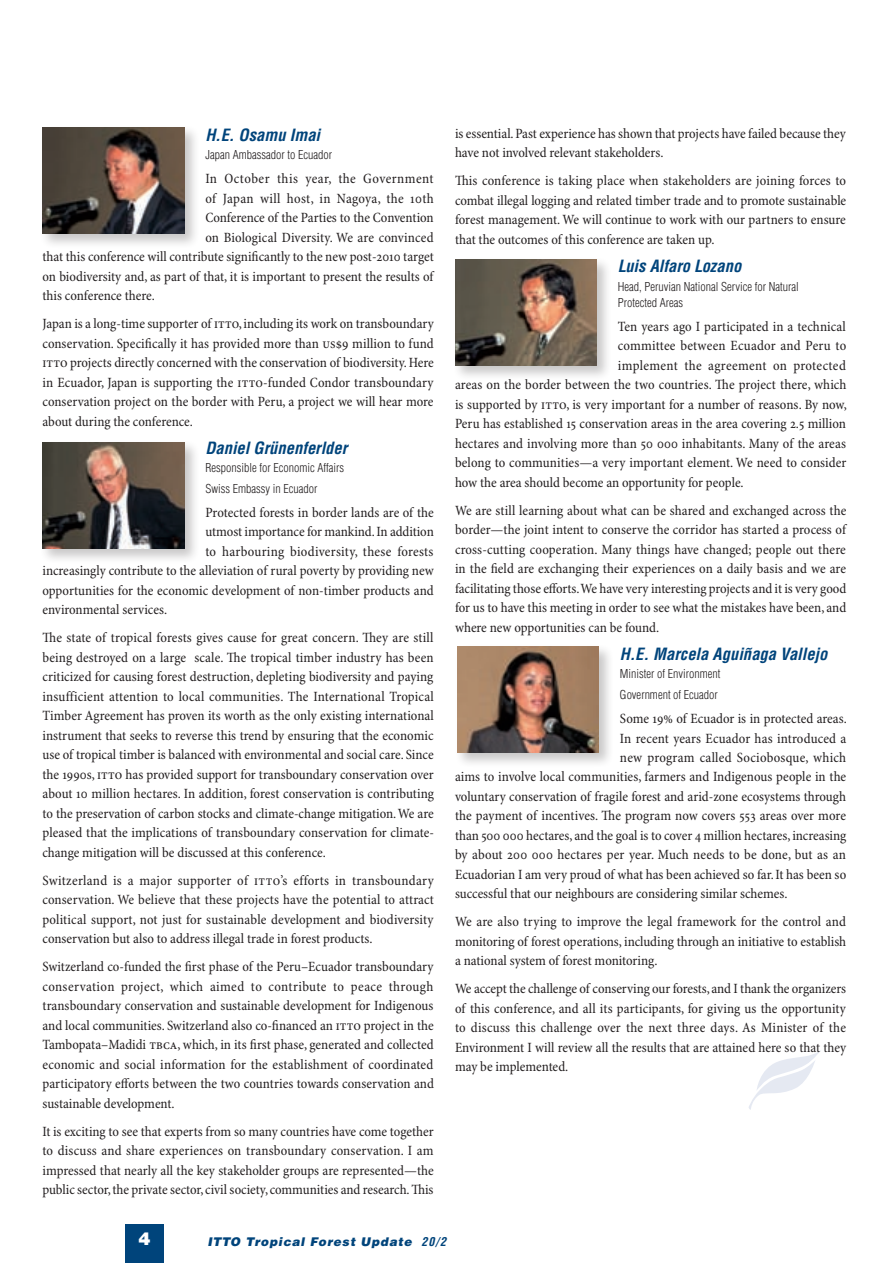
<style>
.page{position:relative;width:893px;height:1263px;background:#fff}
.page>*{position:absolute;margin:0;border:0;box-sizing:border-box;transform-origin:0 0}
.t1{font:900 18px "Helvetica Neue";color:#fff}
.BODY_Subtitle_2{font:italic 700 condensed 16.5px "Helvetica";color:#00447b}
.BODY_Text{font:condensed 14.25px/19.5px "Minion Pro";color:#231f20;text-align:justify}
.BODY_Text-2{font:condensed 14.25px "Minion Pro";letter-spacing:.02em;color:#231f20}
.BODY_Text-3{font:condensed 14.25px "Minion Pro";letter-spacing:.03em;color:#231f20}
.AUTHOR__c__Detail{font:300 condensed 12px/16.5px "Helvetica";color:#231f20}
.t2{font:italic 900 12px "Helvetica";letter-spacing:.065em;color:#00447b}
.s1{font-weight:700;font-stretch:condensed}
</style>
<div class="page">
<svg style="left:749px;top:1050px;width:72px;height:60px"></svg>
<div style="left:125px;top:1225px;width:39px;height:38px;background:#00447b"></div>
<div style="left:39px;top:124px;width:160px;height:125px;background:#231f20;opacity:.25"></div>
<img style="left:43px;top:128px;width:141px;height:106px">
<div style="left:39px;top:439px;width:160px;height:124px;background:#231f20;opacity:.25"></div>
<img style="left:43px;top:442px;width:141px;height:107px">
<div style="left:452px;top:256px;width:160px;height:124px;background:#231f20;opacity:.25"></div>
<img style="left:455px;top:259px;width:142px;height:107px">
<div style="left:454px;top:643px;width:160px;height:125px;background:#231f20;opacity:.25"></div>
<img style="left:457px;top:647px;width:142px;height:106px">
<p class="BODY_Subtitle_2" style="left:205px;top:124px;width:116px">H. E. Osamu Imai</p>
<p class="AUTHOR__c__Detail" style="left:205px;top:147px;width:128px">Japan Ambassador to Ecuador</p>
<p class="BODY_Text-3" style="left:205px;top:170px;width:230px">In October this year, the Government</p>
<p class="BODY_Text-2" style="left:205px;top:190px;width:230px">of Japan will host, in Nagoya, the 10th</p>
<p class="BODY_Text" style="left:205px;top:208px;width:230px">Conference of the Parties to the Convention</p>
<p class="BODY_Text" style="left:205px;top:228px;width:230px">on Biological Diversity. We are convinced</p>
<p class="BODY_Text" style="left:43px;top:247px;width:393px">that this conference will contribute significantly to the new post-2010 target</p>
<p class="BODY_Text" style="left:43px;top:267px;width:392px">on biodiversity and, as part of that, it is important to present the results of</p>
<p class="BODY_Text" style="left:43px;top:286px;width:114px">this conference there.</p>
<p class="BODY_Text" style="left:43px;top:314px;width:393px">Japan is a long-time supporter of Itto, including its work on transboundary conservation. Specifically it has provided more than us$9 million to fund Itto projects directly concerned with the conservation of biodiversity. Here in Ecuador, Japan is supporting the Itto-funded Condor transboundary conservation project on the border with Peru, a project we will hear more about during the conference.</p>
<p class="BODY_Subtitle_2" style="left:205px;top:437px;width:143px">Daniel Grünenferlder</p>
<p class="AUTHOR__c__Detail" style="left:205px;top:460px;width:140px">Responsible for Economic Affairs</p>
<p class="AUTHOR__c__Detail" style="left:205px;top:480px;width:113px">Swiss Embassy in Ecuador</p>
<p class="BODY_Text" style="left:205px;top:503px;width:230px">Protected forests in border lands are of the</p>
<p class="BODY_Text" style="left:205px;top:522px;width:230px">utmost importance for mankind. In addition</p>
<p class="BODY_Text-2" style="left:205px;top:543px;width:230px">to harbouring biodiversity, these forests</p>
<p class="BODY_Text" style="left:43px;top:561px;width:393px">increasingly contribute to the alleviation of rural poverty by providing new</p>
<p class="BODY_Text" style="left:43px;top:581px;width:393px">opportunities for the economic development of non-timber products and</p>
<p class="BODY_Text" style="left:43px;top:600px;width:126px">environmental services.</p>
<p class="BODY_Text" style="left:43px;top:628px;width:393px">The state of tropical forests gives cause for great concern. They are still being destroyed on a large scale. The tropical timber industry has been criticized for causing forest destruction, depleting biodiversity and paying insufficient attention to local communities. The International Tropical Timber Agreement has proven its worth as the only existing international instrument that seeks to reverse this trend by ensuring that the economic use of tropical timber is balanced with environmental and social care. Since the 1990s, Itto has provided support for transboundary conservation over about 10 million hectares. In addition, forest conservation is contributing to the preservation of carbon stocks and climate-change mitigation. We are pleased that the implications of transboundary conservation for climate&shy;change mitigation will be discussed at this conference.</p>
<p class="BODY_Text" style="left:43px;top:871px;width:393px">Switzerland is a major supporter of Itto’s efforts in transboundary conservation. We believe that these projects have the potential to attract political support, not just for sustainable development and biodiversity conservation but also to address illegal trade in forest products.</p>
<p class="BODY_Text" style="left:43px;top:957px;width:393px">Switzerland co-funded the first phase of the Peru–Ecuador transboundary conservation project, which aimed to contribute to peace through transboundary conservation and sustainable development for Indigenous and local communities. Switzerland also co-financed an Itto project in the Tambopata–Madidi tbca, which, in its first phase, generated and collected economic and social information for the establishment of coordinated participatory efforts between the two countries towards conservation and sustainable development.</p>
<p class="BODY_Text" style="left:43px;top:1122px;width:393px">It is exciting to see that experts from so many countries have come together to discuss and share experiences on transboundary conservation. I am impressed that nearly all the key stakeholder groups are represented—the public sector, the private sector, civil society, communities and research. This</p>
<p class="BODY_Text" style="left:455px;top:124px;width:392px">is essential. Past experience has shown that projects have failed because they have not involved relevant stakeholders.</p>
<p class="BODY_Text" style="left:455px;top:172px;width:393px">This conference is taking place when stakeholders are joining forces to combat illegal logging and related timber trade and to promote sustainable forest management. We will continue to work with our partners to ensure that the outcomes of this conference are taken up.</p>
<p class="BODY_Subtitle_2" style="left:618px;top:256px;width:125px">Luis Alfaro Lozano</p>
<p class="AUTHOR__c__Detail" style="left:618px;top:278px;width:182px">Head, Peruvian National Service for Natural<br>Protected Areas</p>
<p class="BODY_Text" style="left:618px;top:317px;width:230px">Ten years ago I participated in a technical</p>
<p class="BODY_Text" style="left:618px;top:337px;width:230px">committee between Ecuador and Peru to</p>
<p class="BODY_Text-2" style="left:618px;top:357px;width:230px">implement the agreement on protected</p>
<p class="BODY_Text" style="left:455px;top:376px;width:393px">areas on the border between the two countries. The project there, which</p>
<p class="BODY_Text" style="left:455px;top:395px;width:393px">is supported by Itto, is very important for a number of reasons. By now,</p>
<p class="BODY_Text" style="left:455px;top:415px;width:393px">Peru has established 15 conservation areas in the area covering 2.5 million</p>
<p class="BODY_Text" style="left:455px;top:434px;width:392px">hectares and involving more than 50 000 inhabitants. Many of the areas</p>
<p class="BODY_Text" style="left:455px;top:454px;width:393px">belong to communities—a very important element. We need to consider</p>
<p class="BODY_Text" style="left:455px;top:473px;width:290px">how the area should become an opportunity for people.</p>
<p class="BODY_Text" style="left:455px;top:501px;width:393px">We are still learning about what can be shared and exchanged across the border—the joint intent to conserve the corridor has started a process of cross-cutting cooperation. Many things have changed; people out there in the field are exchanging their experiences on a daily basis and we are facilitating those efforts. We have very interesting projects and it is very good for us to have this meeting in order to see what the mistakes have been, and where new opportunities can be found.</p>
<p class="BODY_Subtitle_2" style="left:620px;top:643px;width:209px">H. E. Marcela Aguiñaga Vallejo</p>
<p class="AUTHOR__c__Detail" style="left:620px;top:666px;width:102px">Minister of Environment</p>
<p class="AUTHOR__c__Detail" style="left:620px;top:686px;width:99px">Government of Ecuador</p>
<p class="BODY_Text" style="left:620px;top:709px;width:228px">Some 19% of Ecuador is in protected areas.</p>
<p class="BODY_Text" style="left:620px;top:729px;width:228px">In recent years Ecuador has introduced a</p>
<p class="BODY_Text" style="left:620px;top:748px;width:228px">new program called Sociobosque, which</p>
<p class="BODY_Text" style="left:455px;top:768px;width:393px">aims to involve local communities, farmers and Indigenous people in the</p>
<p class="BODY_Text" style="left:455px;top:787px;width:393px">voluntary conservation of fragile forest and arid-zone ecosystems through</p>
<p class="BODY_Text" style="left:455px;top:807px;width:392px">the payment of incentives. The program now covers 553 areas over more</p>
<p class="BODY_Text" style="left:455px;top:826px;width:393px">than 500 000 hectares, and the goal is to cover 4 million hectares, increasing</p>
<p class="BODY_Text" style="left:455px;top:846px;width:392px">by about 200 000 hectares per year. Much needs to be done, but as an</p>
<p class="BODY_Text" style="left:455px;top:865px;width:393px">Ecuadorian I am very proud of what has been achieved so far. It has been so</p>
<p class="BODY_Text" style="left:455px;top:885px;width:334px">successful that our neighbours are considering similar schemes.</p>
<p class="BODY_Text" style="left:455px;top:913px;width:393px">We are also trying to improve the legal framework for the control and monitoring of forest operations, including through an initiative to establish a national system of forest monitoring.</p>
<p class="BODY_Text" style="left:455px;top:980px;width:393px">We accept the challenge of conserving our forests, and I thank the organizers of this conference, and all its participants, for giving us the opportunity to discuss this challenge over the next three days. As Minister of the Environment I will review all the results that are attained here so that they may be implemented.</p>
<p class="t1" style="left:138px;top:1228px;width:14px">4</p>
<p class="t2" style="left:207px;top:1233px;width:240px">ITTO Tropical Forest Update <span class="s1">20/2</span></p>
</div>
